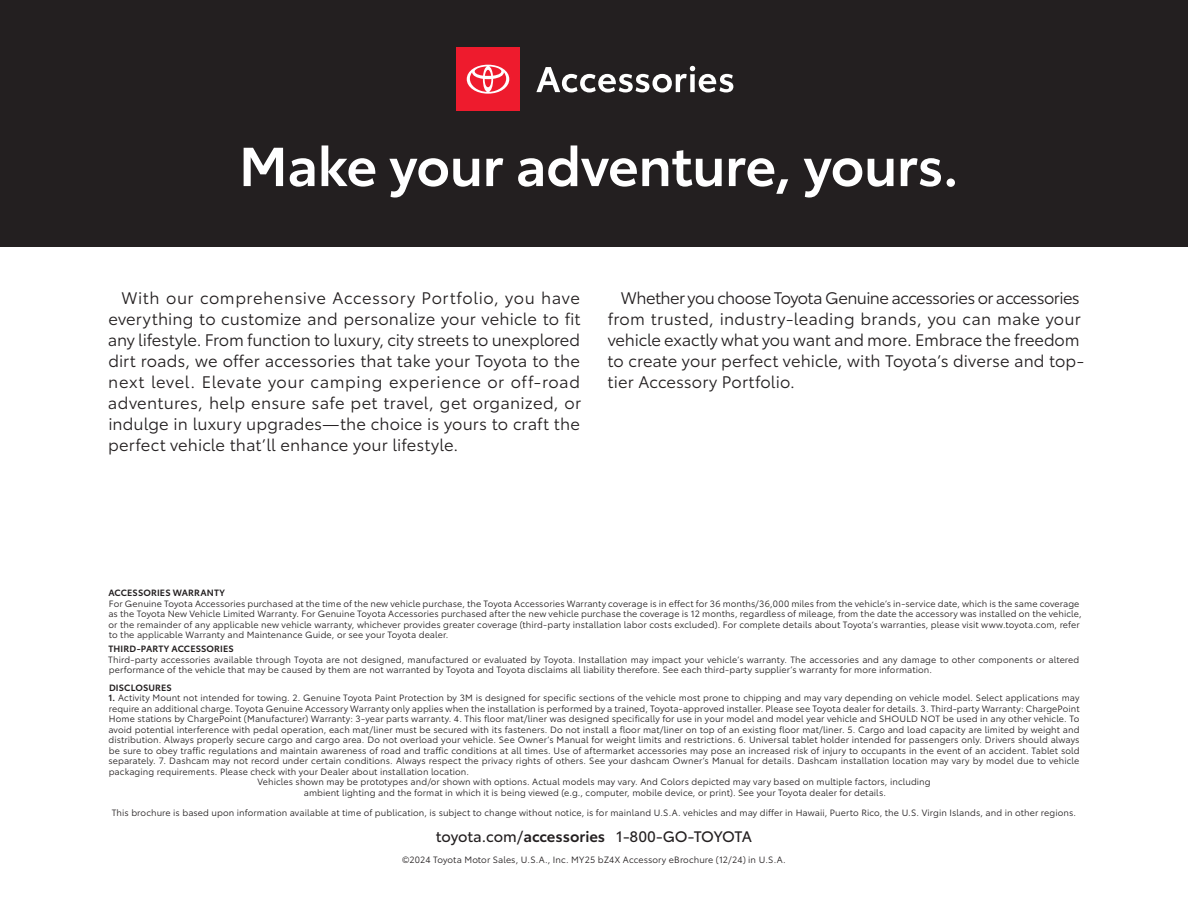
<style>
.page{position:relative;width:1188px;height:918px;background:#fff}
.page>*{position:absolute;margin:0;border:0;box-sizing:border-box;transform-origin:0 0}
.t1{font:600 54px "Toyota Type";letter-spacing:-.01em;color:#fff}
.t2{font:16.5px/21px "Toyota Type";color:#231f20;text-align:justify}
.t3{font:15px "Toyota Type";letter-spacing:-.005em;color:#231f20}
.t4{font:9px/10.5px "Toyota Type";letter-spacing:.01em;color:#231f20}
.t5{font:600 9px "Toyota Type";letter-spacing:.01em;color:#231f20}
.s1{font-weight:600}
</style>
<div class="page">
<div style="left:0;top:0;width:1188px;height:247px;background:#231f20"></div>
<div style="left:456px;top:47px;width:64px;height:64px;background:#ee1b2d"></div>
<svg style="left:467px;top:65px;width:42px;height:29px"></svg>
<svg style="left:536px;top:66px;width:197px;height:26px"></svg>
<h1 class="t1" style="left:239px;top:125px;width:721px">Make your adventure, yours.</h1>
<p class="t2" style="left:108px;top:287px;width:475px;text-indent:13px">With our comprehensive Accessory Portfolio, you have everything to customize and personalize your vehicle to fit any lifestyle. From function to luxury, city streets to unexplored dirt roads, we offer accessories that take your Toyota to the next level. Elevate your camping experience or off-road adventures, help ensure safe pet travel, get organized, or indulge in luxury upgrades—the choice is yours to craft the perfect vehicle that’ll enhance your lifestyle.</p>
<p class="t2" style="left:608px;top:287px;width:478px;text-align:left;text-indent:13px">Whether you choose Toyota Genuine accessories or accessories from trusted, industry-leading brands, you can make your vehicle exactly what you want and more. Embrace the freedom to create your perfect vehicle, with Toyota’s diverse and top&shy;tier Accessory Portfolio.</p>
<p class="t5" style="left:108px;top:586px;width:118px">ACCESSORIES WARRANTY</p>
<p class="t4" style="left:108px;top:598px;width:975px">For Genuine Toyota Accessories purchased at the time of the new vehicle purchase, the Toyota Accessories Warranty coverage is in effect for 36 months/36,000 miles from the vehicle’s in-service date, which is the same coverage as the Toyota New Vehicle Limited Warranty. For Genuine Toyota Accessories purchased after the new vehicle purchase the coverage is 12 months, regardless of mileage, from the date the accessory was installed on the vehicle, or the remainder of any applicable new vehicle warranty, whichever provides greater coverage (third-party installation labor costs excluded). For complete details about Toyota’s warranties, please visit www.toyota.com, refer to the applicable Warranty and Maintenance Guide, or see your Toyota dealer.</p>
<p class="t5" style="left:109px;top:642px;width:127px">THIRD-PARTY ACCESSORIES</p>
<p class="t4" style="left:108px;top:654px;width:973px">Third-party accessories available through Toyota are not designed, manufactured or evaluated by Toyota. Installation may impact your vehicle’s warranty. The accessories and any damage to other components or altered performance of the vehicle that may be caused by them are not warranted by Toyota and Toyota disclaims all liability therefore. See each third-party supplier’s warranty for more information.</p>
<p class="t5" style="left:109px;top:681px;width:64px">DISCLOSURES</p>
<p class="t4" style="left:108px;top:692px;width:972px"><span class="s1">1.</span> Activity Mount not intended for towing. 2. Genuine Toyota Paint Protection by 3M is designed for specific sections of the vehicle most prone to chipping and may vary depending on vehicle model. Select applications may</p>
<p class="t4" style="left:109px;top:703px;width:972px">require an additional charge. Toyota Genuine Accessory Warranty only applies when the installation is performed by a trained, Toyota-approved installer. Please see Toyota dealer for details. 3. Third-party Warranty: ChargePoint</p>
<p class="t4" style="left:109px;top:713px;width:972px">Home stations by ChargePoint (Manufacturer) Warranty: 3-year parts warranty. 4. This floor mat/liner was designed specifically for use in your model and model year vehicle and SHOULD NOT be used in any other vehicle. To</p>
<p class="t4" style="left:108px;top:724px;width:973px">avoid potential interference with pedal operation, each mat/liner must be secured with its fasteners. Do not install a floor mat/liner on top of an existing floor mat/liner. 5. Cargo and load capacity are limited by weight and</p>
<p class="t4" style="left:109px;top:734px;width:973px">distribution. Always properly secure cargo and cargo area. Do not overload your vehicle. See Owner’s Manual for weight limits and restrictions. 6. Universal tablet holder intended for passengers only. Drivers should always</p>
<p class="t4" style="left:109px;top:745px;width:972px">be sure to obey traffic regulations and maintain awareness of road and traffic conditions at all times. Use of aftermarket accessories may pose an increased risk of injury to occupants in the event of an accident. Tablet sold</p>
<p class="t4" style="left:108px;top:755px;width:972px">separately. 7. Dashcam may not record under certain conditions. Always respect the privacy rights of others. See your dashcam Owner’s Manual for details. Dashcam installation location may vary by model due to vehicle</p>
<p class="t4" style="left:109px;top:766px;width:362px">packaging requirements. Please check with your Dealer about installation location.</p>
<p class="t4" style="left:258px;top:776px;width:675px">Vehicles shown may be prototypes and/or shown with options. Actual models may vary. And Colors depicted may vary based on multiple factors, including</p>
<p class="t4" style="left:304px;top:787px;width:584px">ambient lighting and the format in which it is being viewed (e.g., computer, mobile device, or print). See your Toyota dealer for details.</p>
<p class="t4" style="left:112px;top:807px;width:966px">This brochure is based upon information available at time of publication, is subject to change without notice, is for mainland U.S.A. vehicles and may differ in Hawaii, Puerto Rico, the U.S. Virgin Islands, and in other regions.</p>
<h3 class="t3" style="left:436px;top:825px;width:318px">toyota.com/<span class="s1">accessories</span> 1-800-GO-TOYOTA</h3>
<p class="t4" style="left:402px;top:854px;width:385px">©2024 Toyota Motor Sales, U.S.A., Inc. MY25 bZ4X Accessory eBrochure (12/24) in U.S.A.</p>
</div>
